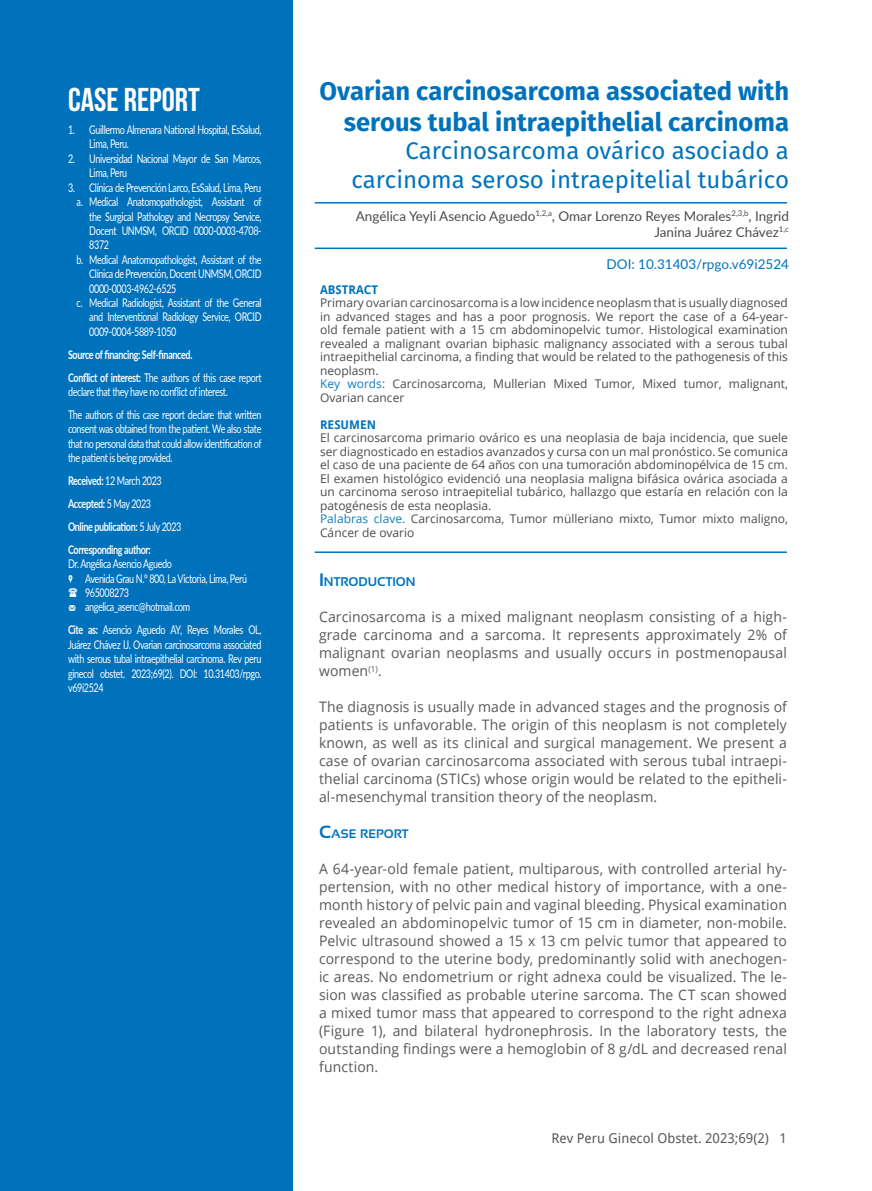
<style>
.page{position:relative;width:872px;height:1191px;background:#fff}
.page>*{position:absolute;margin:0;border:0;box-sizing:border-box;transform-origin:0 0}
.t1{font:700 33px "Bebas Neue";color:#fff}
.t2{font:700 25.5px/30.6px "Fira Sans";color:#0072bc;text-align:right}
.t3{font:24px/28.8px "Fira Sans";color:#0072bc;text-align:right}
.t4{font:14.4px/18px "Open Sans";letter-spacing:.01em;color:#57585a;text-align:justify}
.t5{font:13.5px/16.2px "Lato";color:#4b4c4d;text-align:right}
.t6{font:13.5px "Droid Sans";color:#57585a}
.t7{font:13.5px "Lato";color:#0072bc}
.t8{font:700 12.6px "Sansation";color:#0072bc}
.t9{font:700 12.3px "Sansation";color:#0072bc}
.t10{font:12px/14.4px "Lato";letter-spacing:-.04em;color:#fff;text-align:justify;scale:.75 1}
.t11{font:12px/13.5px "Open Sans";color:#4b4c4d;text-align:justify}
.t12{font:700 12px "Lato";letter-spacing:-.04em;color:#fff;scale:.75 1}
.t13{font:700 12px "Droid Sans";color:#0072bc}
.s1{font-weight:700}
.s2{font-weight:400}
.s3{font-family:"Modern Pictograms"}
.s4{color:#0d7ec3}
.s5{font-size:18px}
.s6{font-size:17.7px}
</style>
<div class="page">
<div style="left:0;top:0;width:293px;height:1191px;background:#0072bc"></div>
<hr style="left:315px;top:202px;width:472px;height:1px;background:#0072bc">
<hr style="left:315px;top:247px;width:472px;height:2px;background:#0072bc">
<hr style="left:315px;top:551px;width:472px;height:2px;background:#0072bc">
<p class="t1" style="left:68px;top:82px;width:133px">CASE REPORT</p>
<p class="t10" style="left:89px;top:122px;width:231px;text-indent:-21px">1. Guillermo Almenara National Hospital, EsSalud,<br>Lima, Peru.</p>
<p class="t10" style="left:89px;top:151px;width:231px;text-indent:-21px">2. Universidad Nacional Mayor de San Marcos,<br>Lima, Peru</p>
<p class="t10" style="left:68px;top:180px;width:259px">3. Clínica de Prevención Larco, EsSalud, Lima, Peru</p>
<p class="t10" style="left:89px;top:194px;width:231px;text-indent:-13px">a. Medical Anatomopathologist, Assistant of the Surgical Pathology and Necropsy Service, Docent UNMSM, ORCID 0000-0003-4708- 8372</p>
<p class="t10" style="left:89px;top:252px;width:231px;text-indent:-13px">b. Medical Anatomopathologist, Assistant of the Clínica de Prevención, Docent UNMSM, ORCID 0000-0003-4962-6525</p>
<p class="t10" style="left:89px;top:295px;width:231px;text-indent:-13px">c. Medical Radiologist, Assistant of the General and Interventional Radiology Service, ORCID 0009-0004-5889-1050</p>
<p class="t12" style="left:68px;top:345px;width:167px">Source of financing: Self-financed.</p>
<p class="t10" style="left:68px;top:369px;width:259px"><span class="s1">Conflict of interest:</span> The authors of this case report declare that they have no conflict of interest.</p>
<p class="t10" style="left:68px;top:407px;width:260px">The authors of this case report declare that written consent was obtained from the patient. We also state that no personal data that could allow identification of the patient is being provided.</p>
<p class="t10" style="left:68px;top:473px;width:127px"><span class="s1">Received:</span> 12 March 2023</p>
<p class="t12" style="left:68px;top:495px;width:112px">Accepted: <span class="s2">5 May 2023</span></p>
<p class="t12" style="left:68px;top:517px;width:153px">Online publication: <span class="s2">5 July 2023</span></p>
<p class="t12" style="left:68px;top:540px;width:112px">Corresponding author:</p>
<p class="t10" style="left:68px;top:556px;width:140px">Dr. Angélica Asencio Aguedo</p>
<p class="t10" style="left:68px;top:570px;width:240px"><span class="s3">,</span> Avenida Grau N.º 800, La Victoria, Lima, Perú</p>
<p class="t10" style="left:85px;top:585px;width:60px">965008273</p>
<p class="t10" style="left:68px;top:599px;width:165px"><span class="s3">m</span> angelica_asenc@hotmail.com</p>
<p class="t10" style="left:68px;top:622px;width:259px"><span class="s1">Cite as:</span> Asencio Aguedo AY, Reyes Morales OL, Juárez Chávez IJ. Ovarian carcinosarcoma associated with serous tubal intraepithelial carcinoma. Rev peru ginecol obstet. 2023;69(2). DOI: 10.31403/rpgo. v69i2524</p>
<p class="t2" style="left:319px;top:76px;width:471px">Ovarian carcinosarcoma associated with serous tubal intraepithelial carcinoma</p>
<p class="t3" style="left:351px;top:137px;width:439px">Carcinosarcoma ovárico asociado a carcinoma seroso intraepitelial tubárico</p>
<p class="t5" style="left:356px;top:207px;width:435px">Angélica Yeyli Asencio Aguedo<sup>1,2,a</sup>, Omar Lorenzo Reyes Morales<sup>2,3,b</sup>, Ingrid<br>Janina Juárez Chávez<sup>1,c</sup></p>
<p class="t7" style="left:606px;top:255px;width:184px">DOI: 10.31403/rpgo.v69i2524</p>
<p class="t13" style="left:320px;top:281px;width:59px">ABSTRACT</p>
<p class="t11" style="left:320px;top:296px;width:469px">Primary ovarian carcinosarcoma is a low incidence neoplasm that is usually diagnosed in advanced stages and has a poor prognosis. We report the case of a 64-year&shy;old female patient with a 15 cm abdominopelvic tumor. Histological examination revealed a malignant ovarian biphasic malignancy associated with a serous tubal intraepi-thelial carcinoma, a finding that would be related to the pathogenesis of this neoplasm.</p>
<p class="t11" style="left:320px;top:377px;width:469px"><span class="s4">Key words:</span> Carcinosarcoma, Mullerian Mixed Tumor, Mixed tumor, malignant,<br>Ovarian cancer</p>
<p class="t13" style="left:320px;top:416px;width:58px">RESUMEN</p>
<p class="t11" style="left:320px;top:431px;width:469px">El carcinosarcoma primario ovárico es una neoplasia de baja incidencia, que suele ser diagnosticado en estadios avanzados y cursa con un mal pronóstico. Se comunica el caso de una paciente de 64 años con una tumoración abdominopélvica de 15 cm.<br>El examen histológico evidenció una neoplasia maligna bifásica ovárica asociada a un carcinoma seroso intraepitelial tubárico, hallazgo que estaría en relación con la patogénesis de esta neoplasia.</p>
<p class="t11" style="left:320px;top:512px;width:469px"><span class="s4">Palabras clave.</span> Carcinosarcoma, Tumor mülleriano mixto, Tumor mixto maligno,<br>Cáncer de ovario</p>
<p class="t8" style="left:319px;top:575px;width:98px"><span class="s5">I</span>NTRODUCTION</p>
<p class="t4" style="left:319px;top:607px;width:469px">Carcinosarcoma is a mixed malignant neoplasm consisting of a high&shy;grade carcinoma and a sarcoma. It represents approximately 2% of malignant ovarian neoplasms and usually occurs in postmenopausal women<sup>(1)</sup>.</p>
<p class="t4" style="left:319px;top:697px;width:469px">The diagnosis is usually made in advanced stages and the prognosis of patients is unfavorable. The origin of this neoplasm is not completely known, as well as its clinical and surgical management. We present a case of ovarian carcinosarcoma associated with serous tubal intraepi&shy;thelial carcinoma (STICs) whose origin would be related to the epitheli&shy;al-mesenchymal transition theory of the neoplasm.</p>
<p class="t9" style="left:319px;top:827px;width:91px"><span class="s6">C</span>ASE REPORT</p>
<p class="t4" style="left:319px;top:859px;width:469px">A 64-year-old female patient, multiparous, with controlled arterial hy&shy;pertension, with no other medical history of importance, with a one&shy;month history of pelvic pain and vaginal bleeding. Physical examination revealed an abdominopelvic tumor of 15 cm in diameter, non-mobile.<br>Pelvic ultrasound showed a 15 x 13 cm pelvic tumor that appeared to correspond to the uterine body, predominantly solid with anechogen&shy;ic areas. No endometrium or right adnexa could be visualized. The le&shy;sion was classified as probable uterine sarcoma. The CT scan showed a mixed tumor mass that appeared to correspond to the right adnexa (Figure 1), and bilateral hydronephrosis. In the laboratory tests, the outstanding findings were a hemoglobin of 8 g/dL and decreased renal function.</p>
<p class="t6" style="left:551px;top:1128px;width:237px">Rev Peru Ginecol Obstet. 2023;69(2) 1</p>
</div>
